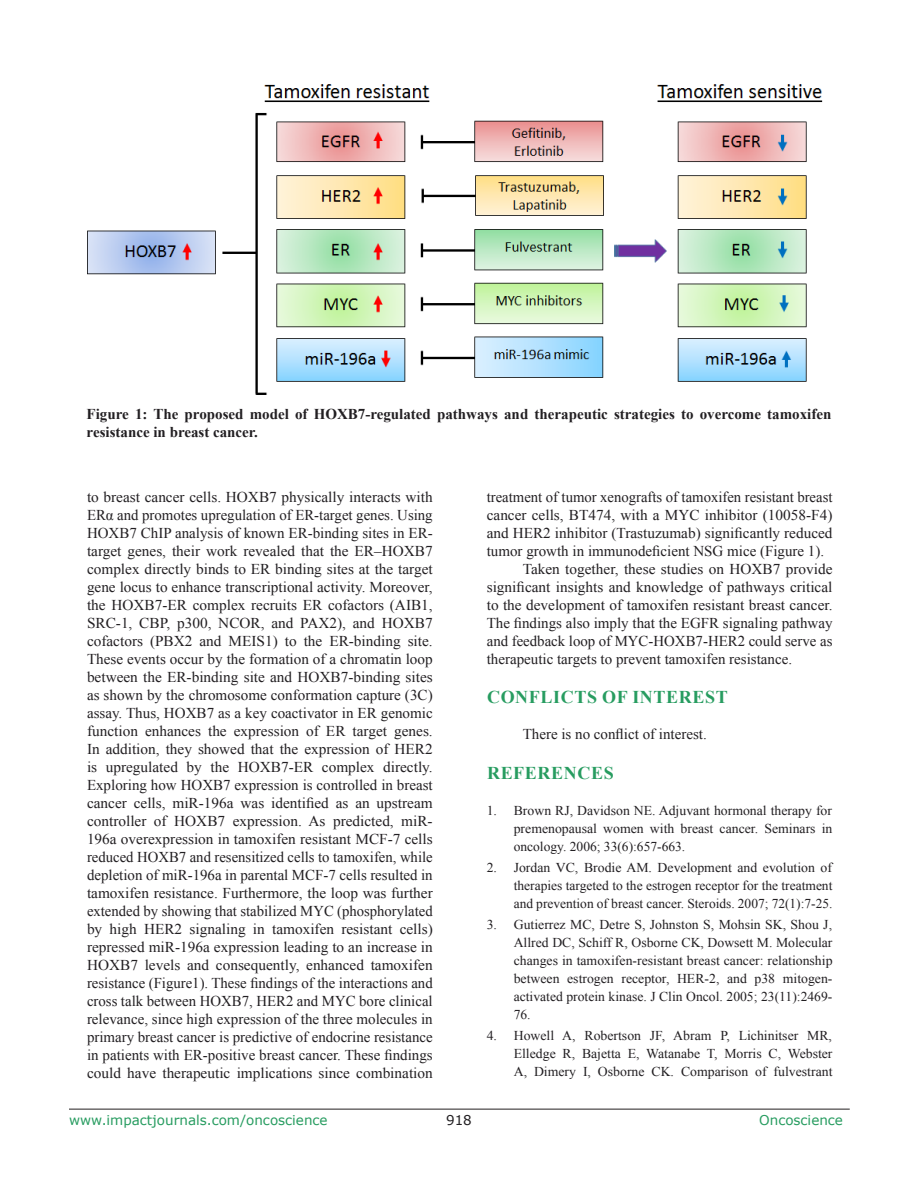
<style>
.page{position:relative;width:918px;height:1188px;background:#fff}
.page>*{position:absolute;margin:0;border:0;box-sizing:border-box;transform-origin:0 0}
.Heading{font:700 18px "Times New Roman";letter-spacing:.035em;color:#279c60}
.BodyText{font:15px/18px "Times New Roman";color:#221f22;text-align:justify}
.FigureText{font:700 15px/18px "Times New Roman";color:#221f22}
.ReferenceList{font:13.5px/18px "Times New Roman";color:#221f22;text-align:justify}
.t1{font:13.5px "Verdana";color:#279c60}
.t2{font:13.5px "Verdana";color:#221f22}
</style>
<div class="page">
<hr style="left:69px;top:1109px;width:781px;height:1px;background:#231f20">
<img style="left:88px;top:84px;width:735px;height:311px">
<p class="FigureText" style="left:87px;top:404px;width:746px">Figure 1: The proposed model of HOXB7-regulated pathways and therapeutic strategies to overcome tamoxifen resistance in breast cancer.</p>
<p class="BodyText" style="left:87px;top:487px;width:347px">to breast cancer cells. HOXB7 physically interacts with ERα and promotes upregulation of ER-target genes. Using HOXB7 ChIP analysis of known ER-binding sites in ER&shy;target genes, their work revealed that the ER–HOXB7 complex directly binds to ER binding sites at the target gene locus to enhance transcriptional activity. Moreover, the HOXB7-ER complex recruits ER cofactors (AIB1, SRC-1, CBP, p300, NCOR, and PAX2), and HOXB7 cofactors (PBX2 and MEIS1) to the ER-binding site.<br>These events occur by the formation of a chromatin loop between the ER-binding site and HOXB7-binding sites as shown by the chromosome conformation capture (3C) assay. Thus, HOXB7 as a key coactivator in ER genomic function enhances the expression of ER target genes.<br>In addition, they showed that the expression of HER2 is upregulated by the HOXB7-ER complex directly.<br>Exploring how HOXB7 expression is controlled in breast cancer cells, miR-196a was identified as an upstream controller of HOXB7 expression. As predicted, miR-196a overexpression in tamoxifen resistant MCF-7 cells reduced HOXB7 and resensitized cells to tamoxifen, while depletion of miR-196a in parental MCF-7 cells resulted in tamoxifen resistance. Furthermore, the loop was further extended by showing that stabilized MYC (phosphorylated by high HER2 signaling in tamoxifen resistant cells) repressed miR-196a expression leading to an increase in HOXB7 levels and consequently, enhanced tamoxifen resistance (Figure1). These findings of the interactions and cross talk between HOXB7, HER2 and MYC bore clinical relevance, since high expression of the three molecules in primary breast cancer is predictive of endocrine resistance in patients with ER-positive breast cancer. These findings could have therapeutic implications since combination</p>
<p class="BodyText" style="left:487px;top:487px;width:347px">treatment of tumor xenografts of tamoxifen resistant breast cancer cells, BT474, with a MYC inhibitor (10058-F4) and HER2 inhibitor (Trastuzumab) significantly reduced tumor growth in immunodeficient NSG mice (Figure 1).</p>
<p class="BodyText" style="left:487px;top:559px;width:347px;text-indent:36px">Taken together, these studies on HOXB7 provide significant insights and knowledge of pathways critical to the development of tamoxifen resistant breast cancer.<br>The findings also imply that the EGFR signaling pathway and feedback loop of MYC-HOXB7-HER2 could serve as therapeutic targets to prevent tamoxifen resistance.</p>
<p class="Heading" style="left:487px;top:684px;width:242px">CONFLICTS OF INTEREST</p>
<p class="BodyText" style="left:523px;top:725px;width:186px">There is no conflict of interest.</p>
<p class="Heading" style="left:487px;top:760px;width:128px">REFERENCES</p>
<p class="ReferenceList" style="left:514px;top:801px;width:320px;text-indent:-27px">1. Brown RJ, Davidson NE. Adjuvant hormonal therapy for premenopausal women with breast cancer. Seminars in oncology. 2006; 33(6):657-663.</p>
<p class="ReferenceList" style="left:514px;top:858px;width:320px;text-indent:-27px">2. Jordan VC, Brodie AM. Development and evolution of therapies targeted to the estrogen receptor for the treatment and prevention of breast cancer. Steroids. 2007; 72(1):7-25.</p>
<p class="ReferenceList" style="left:514px;top:915px;width:320px;text-indent:-27px">3. Gutierrez MC, Detre S, Johnston S, Mohsin SK, Shou J, Allred DC, Schiff R, Osborne CK, Dowsett M. Molecular changes in tamoxifen-resistant breast cancer: relationship between estrogen receptor, HER-2, and p38 mitogen&shy;activated protein kinase. J Clin Oncol. 2005; 23(11):2469- 76.</p>
<p class="ReferenceList" style="left:514px;top:1026px;width:320px;text-indent:-27px">4. Howell A, Robertson JF, Abram P, Lichinitser MR, Elledge R, Bajetta E, Watanabe T, Morris C, Webster A, Dimery I, Osborne CK. Comparison of fulvestrant</p>
<p class="t1" style="left:69px;top:1111px;width:260px">www.impactjournals.com/oncoscience</p>
<p class="t2" style="left:446px;top:1111px;width:27px">918</p>
<p class="t1" style="left:759px;top:1111px;width:85px">Oncoscience</p>
</div>
